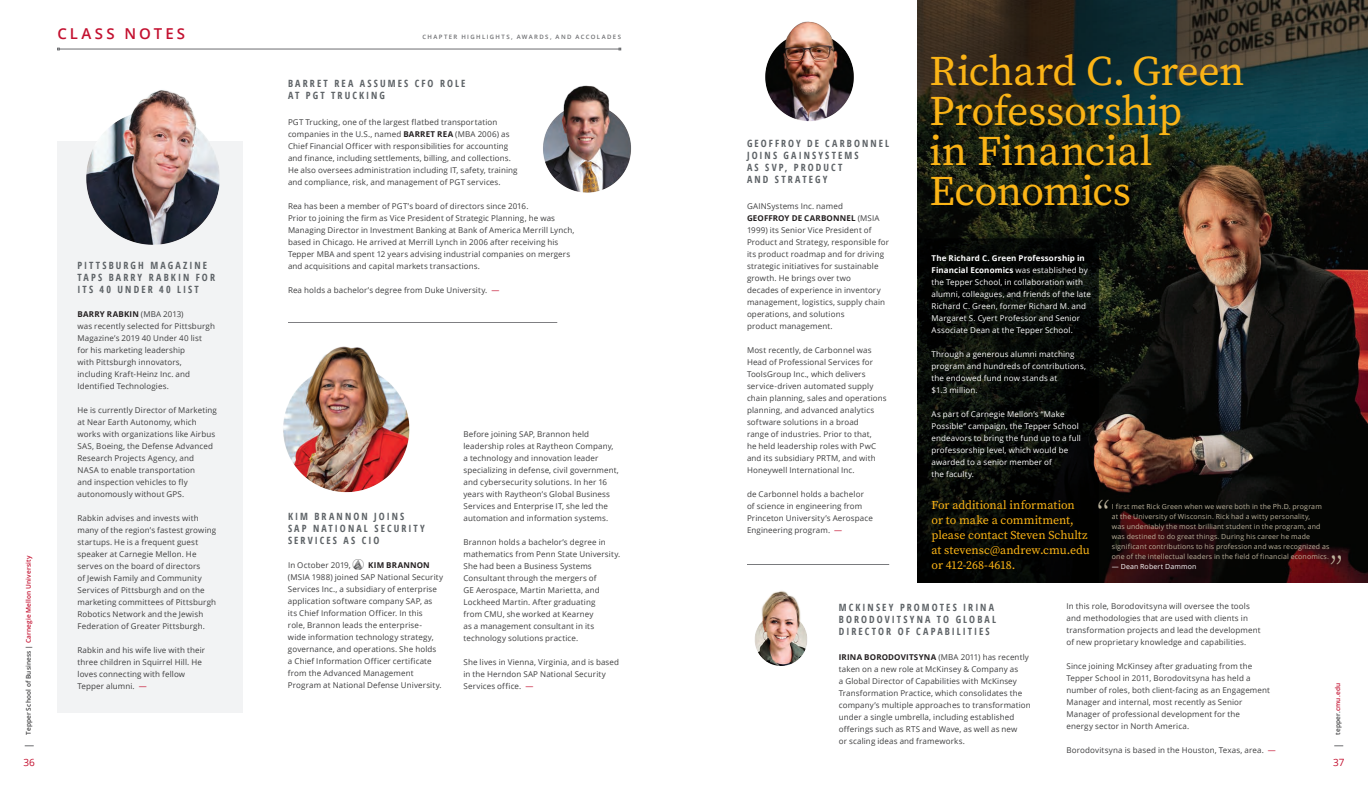
<style>
.page{position:relative;width:1368px;height:792px;background:#fff}
.page>*{position:absolute;margin:0;border:0;box-sizing:border-box;transform-origin:0 0}
.Body_Copy{font:42px/40px "Source Serif Pro";letter-spacing:-.01em;color:#fbb416}
.Body_Copy-2{font:300 35px "Source Serif Pro";color:#bcb39d}
.t1{font:600 15px "Open Sans";letter-spacing:.205em;color:#c3102f}
.Body_Copy-3{font:12px/15px "Source Serif Pro";letter-spacing:-.005em;color:#fbb416}
.Class_Notes_Subhea{font:700 condensed 10px/12px "Open Sans";letter-spacing:.21em;color:#5e6367}
.Body_Copy-4{font:700 condensed 10px/12px "Open Sans";letter-spacing:.21em;color:#5e6367}
.t2{font:10px "Open Sans";color:#c3102f}
.Body_Copy-5{font:8px/12px "Open Sans";letter-spacing:.015em;color:#3e3e3f}
.Class_Notes_Subhea-2{font:8px/12px "Open Sans";letter-spacing:.015em;color:#3e3e3f}
.Body_Copy-6{font:8px/12px "Open Sans";letter-spacing:.015em;color:#fff}
.Body_Copy-7{font:7px/10px "Open Sans";letter-spacing:.02em;color:#bcb39d}
.Body_Copy-8{font:7px "Open Sans";letter-spacing:.02em;color:#fff}
.t3{font:600 6.5px "Open Sans";letter-spacing:.025em;color:#c3102f}
.t4{font:600 6.5px "Open Sans";letter-spacing:.025em;color:#3e3e3f}
.t5{font:600 6px "Open Sans";letter-spacing:.23em;color:#6c6d70}
.s1{color:#3e3e3f}
.s2{color:#231f20}
.s3{font-weight:700;color:#231f20}
.s4{color:#c3102f}
.s5{font-weight:700}
</style>
<div class="page">
<hr style="left:59px;top:49px;width:560px;height:1px;background:#6c6d70">
<div style="left:57px;top:141px;width:186px;height:572px;background:#f2f3f4"></div>
<hr style="left:288px;top:322px;width:269px;height:1px;background:#6c6d70">
<img style="left:543px;top:85px;width:88px;height:108px">
<img style="left:86px;top:90px;width:134px;height:155px">
<img style="left:765px;top:21px;width:89px;height:101px">
<hr style="left:747px;top:564px;width:142px;height:1px;background:#6c6d70">
<img style="left:283px;top:346px;width:127px;height:147px">
<img style="left:917px;top:0;width:451px;height:583px">
<svg style="left:917px;top:238px;width:182px;height:345px;background:#070906"></svg>
<img style="left:755px;top:591px;width:52px;height:75px">
<p class="t1" style="left:57px;top:24px;width:129px">CLASS NOTES</p>
<p class="t3" style="left:24px;top:735px;width:181px;rotate:-90deg"><span class="s1">Tepper School of Business</span> <span class="s2">|</span> Carnegie Mellon University</p>
<p class="t2" style="left:23px;top:755px;width:13px">36</p>
<p class="Body_Copy-4" style="left:78px;top:259px;width:139px">PITTSBURGH MAGAZINE<br>TAPS BARRY RABKIN FOR<br>ITS 40 UNDER 40 LIST</p>
<p class="Body_Copy-5" style="left:78px;top:308px;width:139px"><span class="s3">BARRY RABKIN</span> (MBA 2013)<br>was recently selected for Pittsburgh<br>Magazine’s 2019 40 Under 40 list for his marketing leadership<br>with Pittsburgh innovators, including Kraft-Heinz Inc. and<br>Identified Technologies.</p>
<p class="Body_Copy-5" style="left:78px;top:404px;width:141px">He is currently Director of Marketing at Near Earth Autonomy, which works with organizations like Airbus<br>SAS, Boeing, the Defense Advanced<br>Research Projects Agency, and<br>NASA to enable transportation<br>and inspection vehicles to fly autonomously without GPS.</p>
<p class="Body_Copy-5" style="left:78px;top:512px;width:140px">Rabkin advises and invests with many of the region’s fastest growing startups. He is a frequent guest speaker at Carnegie Mellon. He serves on the board of directors<br>of Jewish Family and Community Services of Pittsburgh and on the marketing committees of Pittsburgh Robotics Network and the Jewish Federation of Greater Pittsburgh.</p>
<p class="Body_Copy-5" style="left:78px;top:644px;width:129px">Rabkin and his wife live with their three children in Squirrel Hill. He loves connecting with fellow<br>Tepper alumni. <span class="s4">―</span></p>
<p class="t5" style="left:422px;top:33px;width:200px">CHAPTER HIGHLIGHTS, AWARDS, AND ACCOLADES</p>
<p class="Class_Notes_Subhea" style="left:288px;top:77px;width:179px">BARRET REA ASSUMES CFO ROLE<br>AT PGT TRUCKING</p>
<p class="Body_Copy-5" style="left:288px;top:116px;width:231px">PGT Trucking, one of the largest flatbed transportation companies in the U.S., named <span class="s3">BARRET REA</span> (MBA 2006) as Chief Financial Officer with responsibilities for accounting and finance, including settlements, billing, and collections.<br>He also oversees administration including IT, safety, training and compliance, risk, and management of PGT services.</p>
<p class="Body_Copy-5" style="left:288px;top:200px;width:288px">Rea has been a member of PGT’s board of directors since 2016.<br>Prior to joining the firm as Vice President of Strategic Planning, he was Managing Director in Investment Banking at Bank of America Merrill Lynch, based in Chicago. He arrived at Merrill Lynch in 2006 after receiving his Tepper MBA and spent 12 years advising industrial companies on mergers and acquisitions and capital markets transactions.</p>
<p class="Body_Copy-5" style="left:288px;top:284px;width:213px">Rea holds a bachelor’s degree from Duke University. <span class="s4">―</span></p>
<p class="Class_Notes_Subhea" style="left:288px;top:510px;width:138px">KIM BRANNON JOINS<br>SAP NATIONAL SECURITY<br>SERVICES AS CIO</p>
<p class="Class_Notes_Subhea-2" style="left:288px;top:559px;width:64px">In October 2019,</p>
<p class="Class_Notes_Subhea-2" style="left:288px;top:559px;width:157px;text-indent:80px"><span class="s3">KIM BRANNON </span>(MSIA 1988) joined SAP National Security Services Inc., a subsidiary of enterprise application software company SAP, as its Chief Information Officer. In this<br>role, Brannon leads the enterprise-<br>wide information technology strategy, governance, and operations. She holds<br>a Chief Information Officer certificate from the Advanced Management Program at National Defense University.</p>
<p class="Class_Notes_Subhea-2" style="left:463px;top:428px;width:157px">Before joining SAP, Brannon held leadership roles at Raytheon Company, a technology and innovation leader specializing in defense, civil government, and cybersecurity solutions. In her 16 years with Raytheon’s Global Business Services and Enterprise IT, she led the automation and information systems.</p>
<p class="Class_Notes_Subhea-2" style="left:463px;top:536px;width:158px">Brannon holds a bachelor’s degree in mathematics from Penn State University.<br>She had been a Business Systems Consultant through the mergers of<br>GE Aerospace, Martin Marietta, and Lockheed Martin. After graduating<br>from CMU, she worked at Kearney<br>as a management consultant in its technology solutions practice.</p>
<p class="Class_Notes_Subhea-2" style="left:463px;top:656px;width:157px">She lives in Vienna, Virginia, and is based in the Herndon SAP National Security<br>Services office. <span class="s4">―</span></p>
<p class="Class_Notes_Subhea" style="left:747px;top:138px;width:144px">GEOFFROY DE CARBONNEL<br>JOINS GAINSYSTEMS<br>AS SVP, PRODUCT<br>AND STRATEGY</p>
<p class="Body_Copy-5" style="left:747px;top:200px;width:144px">GAINSystems Inc. named<br><span class="s3">GEOFFROY DE CARBONNEL</span> (MSIA<br>1999) its Senior Vice President of<br>Product and Strategy, responsible for its product roadmap and for driving strategic initiatives for sustainable growth. He brings over two<br>decades of experience in inventory management, logistics, supply chain operations, and solutions<br>product management.</p>
<p class="Body_Copy-5" style="left:747px;top:344px;width:141px">Most recently, de Carbonnel was Head of Professional Services for ToolsGroup Inc., which delivers service-driven automated supply chain planning, sales and operations planning, and advanced analytics software solutions in a broad<br>range of industries. Prior to that,<br>he held leadership roles with PwC and its subsidiary PRTM, and with Honeywell International Inc.</p>
<p class="Body_Copy-5" style="left:747px;top:488px;width:127px">de Carbonnel holds a bachelor of science in engineering from<br>Princeton University’s Aerospace<br>Engineering program. <span class="s4">―</span></p>
<p class="Body_Copy" style="left:929px;top:51px;width:317px">Richard C. Green<br>Professorship<br>in Financial<br>Economics</p>
<p class="Body_Copy-6" style="left:932px;top:252px;width:161px"><span class="s5">The Richard C. Green Professorship in Financial Economics</span> was established by the Tepper School, in collaboration with alumni, colleagues, and friends of the late Richard C. Green, former Richard M. and Margaret S. Cyert Professor and Senior Associate Dean at the Tepper School.</p>
<p class="Body_Copy-6" style="left:932px;top:348px;width:156px">Through a generous alumni matching program and hundreds of contributions, the endowed fund now stands at<br>$1.3 million.</p>
<p class="Body_Copy-6" style="left:932px;top:408px;width:151px">As part of Carnegie Mellon’s “Make Possible” campaign, the Tepper School endeavors to bring the fund up to a full professorship level, which would be awarded to a senior member of</p>
<p class="Body_Copy-6" style="left:932px;top:468px;width:44px">the faculty.</p>
<p class="Body_Copy-3" style="left:932px;top:498px;width:158px">For additional information or to make a commitment, please contact Steven Schultz</p>
<p class="Body_Copy-3" style="left:932px;top:543px;width:160px">at stevensc@andrew.cmu.edu</p>
<p class="Body_Copy-3" style="left:932px;top:558px;width:85px">or 412-268-4618.</p>
<p class="Body_Copy-2" style="left:1097px;top:492px;width:15px">“</p>
<p class="Body_Copy-7" style="left:1112px;top:502px;width:219px">I first met Rick Green when we were both in the Ph.D. program at the University of Wisconsin. Rick had a witty personality,<br>was undeniably the most brilliant student in the program, and was destined to do great things. During his career he made significant contributions to his profession and was recognized as one of the intellectual leaders in the field of financial economics.</p>
<p class="Body_Copy-8" style="left:1112px;top:562px;width:86px">— Dean Robert Dammon</p>
<p class="Body_Copy-2" style="left:1343px;top:572px;width:15px;rotate:-180deg">“</p>
<p class="Class_Notes_Subhea" style="left:839px;top:601px;width:159px">MCKINSEY PROMOTES IRINA<br>BORODOVITSYNA TO GLOBAL<br>DIRECTOR OF CAPABILITIES</p>
<p class="Body_Copy-5" style="left:839px;top:651px;width:194px"><span class="s3">IRINA BORODOVITSYNA</span> (MBA 2011) has recently taken on a new role at McKinsey &amp; Company as<br>a Global Director of Capabilities with McKinsey Transformation Practice, which consolidates the company’s multiple approaches to transformation under a single umbrella, including established offerings such as RTS and Wave, as well as new<br>or scaling ideas and frameworks.</p>
<p class="Body_Copy-5" style="left:1067px;top:600px;width:196px">In this role, Borodovitsyna will oversee the tools and methodologies that are used with clients in transformation projects and lead the development of new proprietary knowledge and capabilities.</p>
<p class="Body_Copy-5" style="left:1067px;top:660px;width:205px">Since joining McKinsey after graduating from the Tepper School in 2011, Borodovitsyna has held a number of roles, both client-facing as an Engagement Manager and internal, most recently as Senior Manager of professional development for the<br>energy sector in North America.</p>
<p class="Body_Copy-5" style="left:1067px;top:744px;width:211px">Borodovitsyna is based in the Houston, Texas, area. <span class="s4">―</span></p>
<p class="t4" style="left:1333px;top:735px;width:53px;rotate:-90deg">tepper.<span class="s4">cmu.edu</span></p>
<p class="t2" style="left:1333px;top:755px;width:13px">37</p>
</div>
